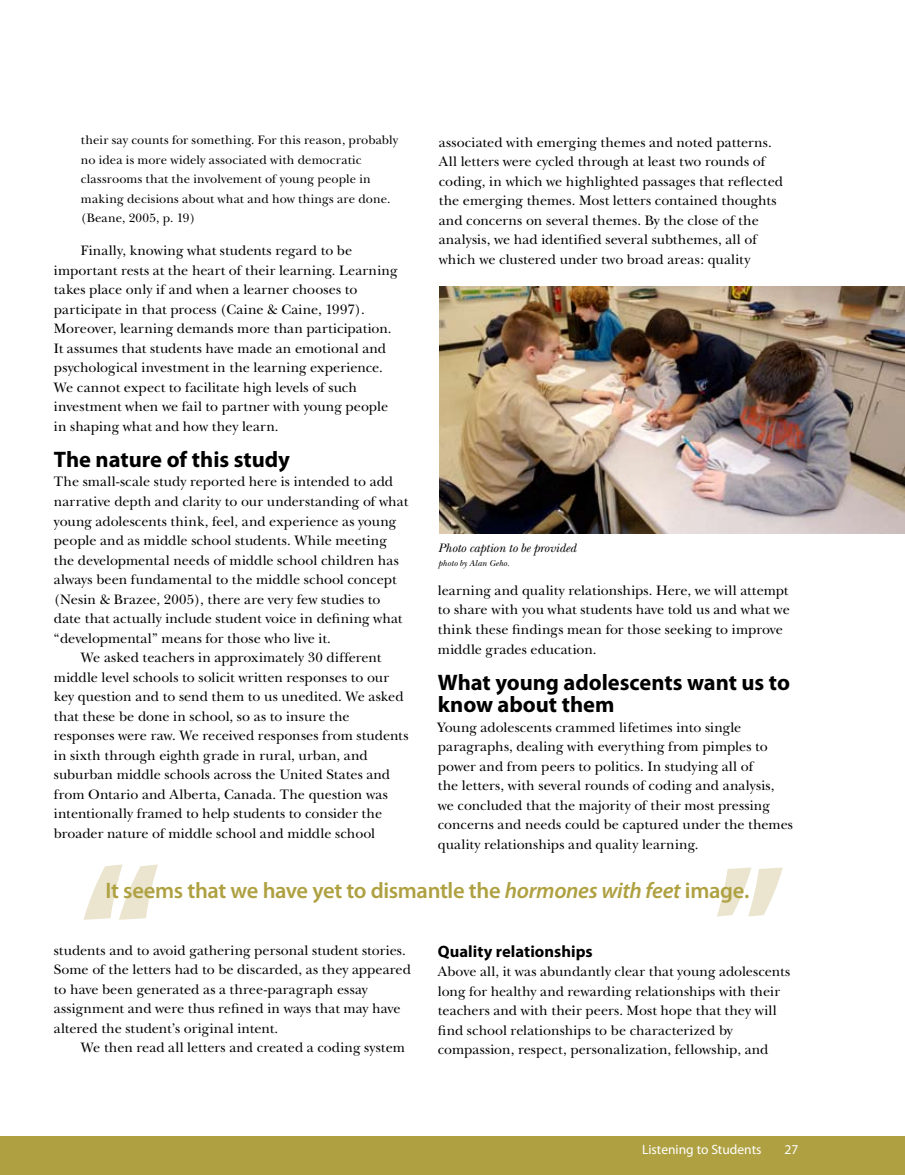
<style>
.page{position:relative;width:905px;height:1175px;background:#fff}
.page>*{position:absolute;margin:0;border:0;box-sizing:border-box;transform-origin:0 0}
.t1{font:700 22.5px/22.5px "Myriad Pro";letter-spacing:-.005em;color:#000}
.t2{font:600 22.5px "Myriad Pro";letter-spacing:-.015em;color:#afa142}
.t3{font:700 16.5px "Myriad Pro";color:#000}
.t4{font:14.25px/19.5px "New Baskerville";letter-spacing:.005em;color:#000}
.t5{font:13.5px "Myriad Pro";color:#fff}
.t6{font:12.75px/19.5px "New Baskerville";letter-spacing:.01em;color:#000}
.t7{font:italic 12.75px "New Baskerville";color:#000}
.t8{font:italic 9px "New Baskerville";letter-spacing:.01em;color:#000}
.s1{font-style:italic}
</style>
<div class="page">
<div style="left:0;top:1135px;width:904px;height:39px;background:#afa142"></div>
<img style="left:439px;top:286px;width:465px;height:247px">
<svg style="left:83px;top:864px;width:75px;height:56px"></svg>
<svg style="left:717px;top:867px;width:65px;height:49px"></svg>
<p class="t6" style="left:81px;top:130px;width:319px">their say counts for something. For this reason, probably no idea is more widely associated with democratic classrooms that the involvement of young people in making decisions about what and how things are done. (Beane, 2005, p. 19)</p>
<p class="t4" style="left:54px;top:241px;width:345px;text-indent:27px">Finally, knowing what students regard to be important rests at the heart of their learning. Learning takes place only if and when a learner chooses to participate in that process (Caine &amp; Caine, 1997).<br>Moreover, learning demands more than participation.<br>It assumes that students have made an emotional and psychological investment in the learning experience.<br>We cannot expect to facilitate high levels of such investment when we fail to partner with young people in shaping what and how they learn.</p>
<h1 class="t1" style="left:54px;top:447px;width:238px">The nature of this study</h1>
<p class="t4" style="left:54px;top:472px;width:341px">The small-scale study reported here is intended to add</p>
<p class="t4" style="left:54px;top:492px;width:356px">narrative depth and clarity to our understanding of what</p>
<p class="t4" style="left:54px;top:511px;width:344px">young adolescents think, feel, and experience as young</p>
<p class="t4" style="left:54px;top:531px;width:334px">people and as middle school students. While meeting</p>
<p class="t4" style="left:54px;top:550px;width:346px">the developmental needs of middle school children has</p>
<p class="t4" style="left:54px;top:570px;width:344px">always been fundamental to the middle school concept</p>
<p class="t4" style="left:54px;top:589px;width:328px">(Nesin &amp; Brazee, 2005), there are very few studies to</p>
<p class="t4" style="left:54px;top:609px;width:350px">date that actually include student voice in defining what</p>
<p class="t4" style="left:54px;top:628px;width:278px">“developmental” means for those who live it.</p>
<p class="t4" style="left:81px;top:648px;width:302px">We asked teachers in approximately 30 different</p>
<p class="t4" style="left:54px;top:667px;width:337px">middle level schools to solicit written responses to our</p>
<p class="t4" style="left:54px;top:687px;width:351px">key question and to send them to us unedited. We asked</p>
<p class="t4" style="left:54px;top:706px;width:297px">that these be done in school, so as to insure the</p>
<p class="t4" style="left:54px;top:726px;width:356px">responses were raw. We received responses from students</p>
<p class="t4" style="left:54px;top:745px;width:315px">in sixth through eighth grade in rural, urban, and</p>
<p class="t4" style="left:54px;top:765px;width:338px">suburban middle schools across the United States and</p>
<p class="t4" style="left:54px;top:784px;width:335px">from Ontario and Alberta, Canada. The question was</p>
<p class="t4" style="left:54px;top:804px;width:330px">intentionally framed to help students to consider the</p>
<p class="t4" style="left:54px;top:823px;width:323px">broader nature of middle school and middle school</p>
<p class="t4" style="left:439px;top:133px;width:346px">associated with emerging themes and noted patterns.<br>All letters were cycled through at least two rounds of coding, in which we highlighted passages that reflected the emerging themes. Most letters contained thoughts and concerns on several themes. By the close of the analysis, we had identified several subthemes, all of which we clustered under two broad areas: quality</p>
<p class="t7" style="left:438px;top:540px;width:139px">Photo caption to be provided</p>
<p class="t8" style="left:438px;top:558px;width:73px">photo by Alan Geho.</p>
<p class="t4" style="left:438px;top:580px;width:353px">learning and quality relationships. Here, we will attempt to share with you what students have told us and what we think these findings mean for those seeking to improve middle grades education.</p>
<h1 class="t1" style="left:438px;top:670px;width:353px">What young adolescents want us to know about them</h1>
<p class="t4" style="left:438px;top:717px;width:357px">Young adolescents crammed lifetimes into single paragraphs, dealing with everything from pimples to power and from peers to politics. In studying all of<br>the letters, with several rounds of coding and analysis, we concluded that the majority of their most pressing concerns and needs could be captured under the themes quality relationships and quality learning.</p>
<h1 class="t2" style="left:105px;top:876px;width:645px">It seems that we have yet to dismantle the <span class="s1">hormones with feet</span> image.</h1>
<p class="t4" style="left:54px;top:940px;width:358px">students and to avoid gathering personal student stories.<br>Some of the letters had to be discarded, as they appeared to have been generated as a three-paragraph essay assignment and were thus refined in ways that may have altered the student’s original intent.</p>
<p class="t4" style="left:81px;top:1038px;width:325px">We then read all letters and created a coding system</p>
<p class="t3" style="left:438px;top:940px;width:156px">Quality relationships</p>
<p class="t4" style="left:438px;top:961px;width:354px">Above all, it was abundantly clear that young adolescents long for healthy and rewarding relationships with their teachers and with their peers. Most hope that they will find school relationships to be characterized by compassion, respect, personalization, fellowship, and</p>
<p class="t5" style="left:642px;top:1140px;width:121px">Listening to Students</p>
<p class="t5" style="left:784px;top:1140px;width:15px">27</p>
</div>
